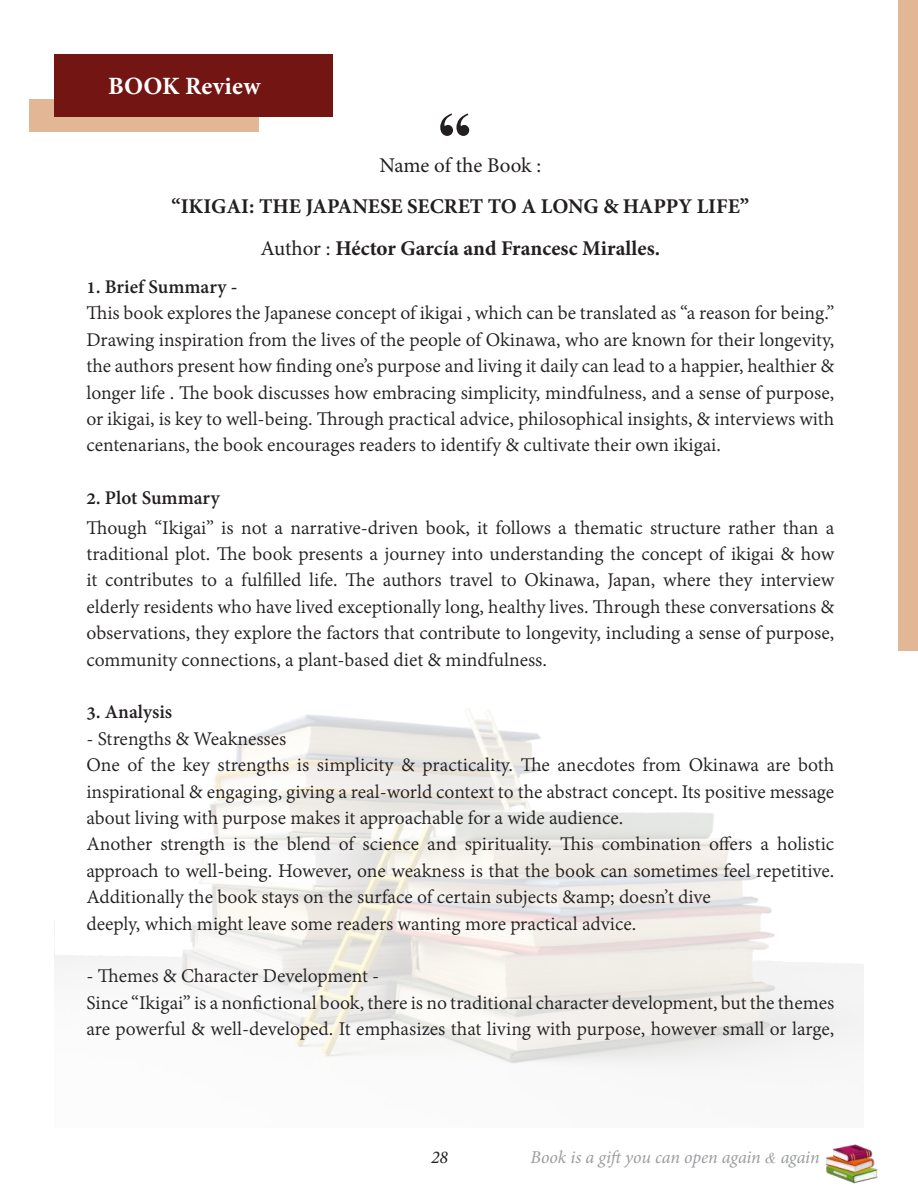
<style>
.page{position:relative;width:918px;height:1188px;background:#fff}
.page>*{position:absolute;margin:0;border:0;box-sizing:border-box;transform-origin:0 0}
.t1{font:700 69px "Times New Roman";color:#231f20}
.t2{font:700 24.9px "Minion Pro";letter-spacing:.01em;color:#fff}
.t3{font:21px/26.4px "Adobe Devanagari";color:#231f20;text-align:justify}
.t4{font:700 21px/41.4px "Minion Pro";color:#231f20;text-align:center}
.t5{font:700 21px "Adobe Devanagari";color:#231f20}
.t6{font:21px "Minion Pro";letter-spacing:-.005em;color:#231f20}
.t7{font:italic 18px "Minion Pro";letter-spacing:-.01em;color:#9b9da0}
.t8{font:italic 18px "Minion Pro";color:#231f20}
.s1{font-weight:400}
.s2{font-family:"Times New Roman";font-size:15px}
</style>
<div class="page">
<img style="left:825px;top:1144px;width:53px;height:40px">
<img style="left:54px;top:709px;width:810px;height:357px">
<div style="left:30px;top:99px;width:229px;height:33px;background:#e2b795"></div>
<div style="left:54px;top:54px;width:278px;height:62px;background:#731513"></div>
<div style="left:899px;top:0;width:19px;height:650px;background:#e2b795"></div>
<p class="t2" style="left:108px;top:68px;width:154px">BOOK Review</p>
<h1 class="t1" style="left:438px;top:87px;width:36px">“</h1>
<p class="t6" style="left:379px;top:151px;width:163px">Name of the Book :</p>
<p class="t4" style="left:172px;top:186px;width:579px">“IKIGAI: THE JAPANESE SECRET TO A LONG &amp; HAPPY LIFE”<br><span class="s1">Author :</span> Héctor García and Francesc Miralles.</p>
<p class="t5" style="left:86px;top:275px;width:153px">1. Brief Summary -</p>
<p class="t3" style="left:86px;top:302px;width:749px">This book explores the Japanese concept of ikigai , which can be translated as “a reason for being.” Drawing inspiration from the lives of the people of Okinawa, who are known for their longevity, the authors present how finding one’s purpose and living it daily can lead to a happier, healthier &amp; longer life . The book discusses how embracing simplicity, mindfulness, and a sense of purpose, or ikigai, is key to well-being. Through practical advice, philosophical insights, &amp; interviews with centenarians, the book encourages readers to identify &amp; cultivate their own ikigai.</p>
<p class="t5" style="left:86px;top:486px;width:135px">2. Plot Summary</p>
<p class="t3" style="left:86px;top:516px;width:749px">Though “Ikigai” is not a narrative-driven book, it follows a thematic structure rather than a traditional plot. The book presents a journey into understanding the concept of ikigai &amp; how it contributes to a fulfilled life. The authors travel to Okinawa, Japan, where they interview elderly residents who have lived exceptionally long, healthy lives. Through these conversations &amp; observations, they explore the factors that contribute to longevity, including a sense of purpose, community connections, a plant-based diet &amp; mindfulness.</p>
<p class="t5" style="left:86px;top:700px;width:87px">3. Analysis</p>
<p class="t3" style="left:86px;top:727px;width:749px;text-align:left">- Strengths &amp; Weaknesses<br>One of the key strengths is simplicity &amp; practicality. The anecdotes from Okinawa are both inspirational &amp; engaging, giving a real-world context to the abstract concept. Its positive message about living with purpose makes it approachable for a wide audience.<br>Another strength is the blend of science and spirituality. This combination offers a holistic approach to well-being. However, one weakness is that the book can sometimes feel repetitive.<br>Additionally the book stays on the surface of certain subjects &amp;amp; doesn’t dive<br>deeply, which might leave some readers wanting more practical advice.</p>
<p class="t3" style="left:86px;top:965px;width:749px;text-align:left">- Themes &amp; Character Development -<br>Since “Ikigai” is a nonfictional book, there is no traditional character development, but the themes are powerful &amp; well-developed. It emphasizes that living with purpose, however small or large,</p>
<p class="t8" style="left:431px;top:1145px;width:19px">28</p>
<p class="t7" style="left:531px;top:1145px;width:290px">Book is a gift you can open again <span class="s2">&amp;</span> again</p>
</div>
